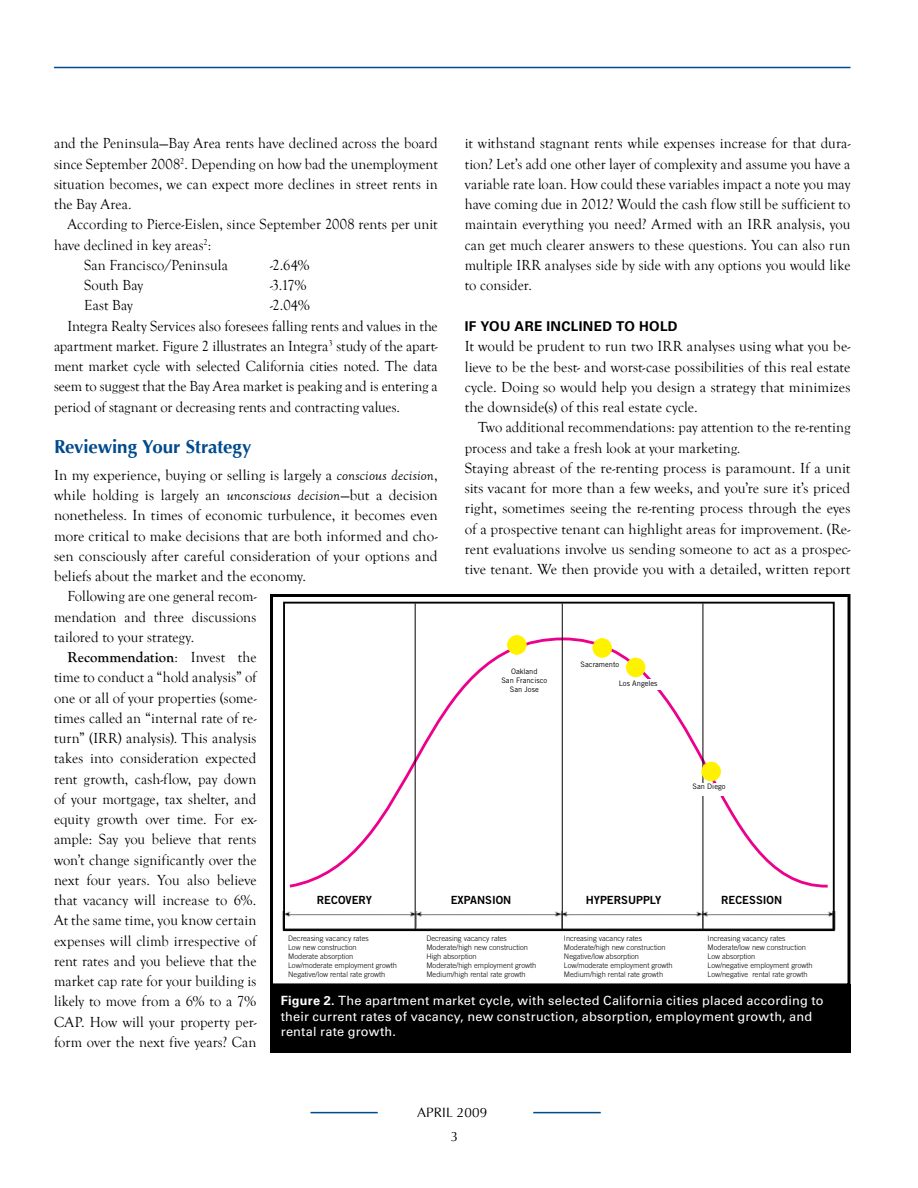
<style>
.page{position:relative;width:918px;height:1188px;background:#fff}
.page>*{position:absolute;margin:0;border:0;box-sizing:border-box;transform-origin:0 0}
.t1{font:700 18.75px "Optima";letter-spacing:-.005em;color:#004b8d}
.t2{font:15px/20.2px "Goudy Old Style T";color:#000;text-align:justify}
.t3{font:700 15px "Goudy Old Style T";color:#000}
.t4{font:700 13.5px "Univers";letter-spacing:.025em;color:#000}
.t5{font:13.5px/23.5px "Optima";letter-spacing:.01em;color:#000;text-align:center}
.t6{font:12.75px/15.3px "Univers";letter-spacing:.015em;color:#fff}
.t7{font:11.25px "Trade Gothic LT Std Bd 2";color:#000}
.t8{font:300 7.5px/9px "Trade Gothic";color:#000}
.t9{font:7.5px/9px "Trade Gothic";color:#000;text-align:center}
.s1{font-style:italic}
.s2{font-weight:400}
.s3{font-weight:700}
</style>
<div class="page">
<hr style="left:310px;top:1112px;width:68px;height:1px;background:#004b8d">
<hr style="left:533px;top:1112px;width:68px;height:1px;background:#004b8d">
<hr style="left:54px;top:67px;width:796px;height:1px;background:#004b8d">
<img style="left:282px;top:911px;width:554px;height:21px">
<svg style="left:289px;top:636px;width:539px;height:253px"></svg>
<div style="left:283px;top:602px;width:552px;height:329px;border:2px solid #000"></div>
<hr style="left:415px;top:603px;width:1px;height:326px;background:#000">
<hr style="left:562px;top:603px;width:1px;height:327px;background:#000">
<hr style="left:702px;top:603px;width:1px;height:327px;background:#000">
<div style="left:508px;top:636px;width:18px;height:18px;background:#fff200;border-radius:50%"></div>
<div style="left:507px;top:635px;width:20px;height:20px;border:1px solid #fff200;border-radius:50%"></div>
<div style="left:593px;top:639px;width:18px;height:18px;background:#fff200;border-radius:50%"></div>
<div style="left:593px;top:638px;width:19px;height:20px;border:1px solid #fff200;border-radius:50%"></div>
<div style="left:626px;top:658px;width:19px;height:19px;background:#fff200;border-radius:50%"></div>
<div style="left:626px;top:658px;width:19px;height:19px;border:1px solid #fff200;border-radius:50%"></div>
<div style="left:702px;top:762px;width:18px;height:19px;background:#fff200;border-radius:50%"></div>
<div style="left:701px;top:762px;width:20px;height:19px;border:1px solid #fff200;border-radius:50%"></div>
<div style="left:491px;top:668px;width:67px;height:63px;background:#fff"></div>
<div style="left:612px;top:680px;width:52px;height:10px;background:#fff"></div>
<div style="left:689px;top:783px;width:41px;height:13px;background:#fff"></div>
<div style="left:579px;top:661px;width:41px;height:13px;background:#fff"></div>
<div style="left:270px;top:594px;width:580px;height:392px;border:3px solid #000"></div>
<div style="left:270px;top:985px;width:580px;height:68px;background:#000"></div>
<p class="t2" style="left:54px;top:134px;width:385px">and the Peninsula—Bay Area rents have declined across the board since September 2008<sup>2</sup>. Depending on how bad the unemployment situation becomes, we can expect more declines in street rents in the Bay Area.</p>
<p class="t2" style="left:68px;top:215px;width:372px">According to Pierce-Eislen, since September 2008 rents per unit</p>
<p class="t2" style="left:54px;top:235px;width:159px">have declined in key areas<sup>2</sup>:</p>
<p class="t2" style="left:84px;top:255px;width:145px">San Francisco/Peninsula</p>
<p class="t2" style="left:270px;top:255px;width:41px">-2.64%</p>
<p class="t2" style="left:84px;top:275px;width:61px">South Bay</p>
<p class="t2" style="left:270px;top:275px;width:38px">-3.17%</p>
<p class="t2" style="left:84px;top:296px;width:50px">East Bay</p>
<p class="t2" style="left:270px;top:296px;width:41px">-2.04%</p>
<p class="t2" style="left:68px;top:316px;width:372px">Integra Realty Services also foresees falling rents and values in the</p>
<p class="t2" style="left:54px;top:336px;width:385px">apartment market. Figure 2 illustrates an Integra<sup>3</sup> study of the apart-</p>
<p class="t2" style="left:54px;top:356px;width:385px">ment market cycle with selected California cities noted. The data</p>
<p class="t2" style="left:54px;top:377px;width:385px">seem to suggest that the Bay Area market is peaking and is entering a</p>
<p class="t2" style="left:54px;top:397px;width:348px">period of stagnant or decreasing rents and contracting values.</p>
<p class="t1" style="left:54px;top:436px;width:199px">Reviewing Your Strategy</p>
<p class="t2" style="left:54px;top:465px;width:385px">In my experience, buying or selling is largely a <span class="s1">conscious decision</span>,</p>
<p class="t2" style="left:54px;top:485px;width:385px">while holding is largely an <span class="s1">unconscious decision</span>—but a decision</p>
<p class="t2" style="left:54px;top:506px;width:385px">nonetheless. In times of economic turbulence, it becomes even</p>
<p class="t2" style="left:54px;top:526px;width:385px">more critical to make decisions that are both informed and cho-</p>
<p class="t2" style="left:54px;top:546px;width:385px">sen consciously after careful consideration of your options and</p>
<p class="t2" style="left:54px;top:566px;width:254px">beliefs about the market and the economy.</p>
<p class="t2" style="left:68px;top:587px;width:191px">Following are one general recom-</p>
<p class="t2" style="left:54px;top:607px;width:204px">mendation and three discussions</p>
<p class="t2" style="left:54px;top:627px;width:142px">tailored to your strategy.</p>
<p class="t3" style="left:68px;top:649px;width:190px">Recommendation<span class="s2">: Invest the</span></p>
<p class="t2" style="left:54px;top:668px;width:204px">time to conduct a “hold analysis” of</p>
<p class="t2" style="left:54px;top:688px;width:204px">one or all of your properties (some-</p>
<p class="t2" style="left:54px;top:708px;width:204px">times called an “internal rate of re-</p>
<p class="t2" style="left:54px;top:728px;width:204px">turn” (IRR) analysis). This analysis</p>
<p class="t2" style="left:54px;top:749px;width:204px">takes into consideration expected</p>
<p class="t2" style="left:54px;top:769px;width:204px">rent growth, cash-flow, pay down</p>
<p class="t2" style="left:54px;top:789px;width:204px">of your mortgage, tax shelter, and</p>
<p class="t2" style="left:54px;top:809px;width:204px">equity growth over time. For ex-</p>
<p class="t2" style="left:54px;top:830px;width:204px">ample: Say you believe that rents</p>
<p class="t2" style="left:54px;top:850px;width:204px">won’t change significantly over the</p>
<p class="t2" style="left:54px;top:870px;width:204px">next four years. You also believe</p>
<p class="t2" style="left:54px;top:890px;width:204px">that vacancy will increase to 6%.</p>
<p class="t2" style="left:54px;top:911px;width:204px">At the same time, you know certain</p>
<p class="t2" style="left:54px;top:931px;width:204px">expenses will climb irrespective of</p>
<p class="t2" style="left:54px;top:951px;width:204px">rent rates and you believe that the</p>
<p class="t2" style="left:54px;top:971px;width:204px">market cap rate for your building is</p>
<p class="t2" style="left:54px;top:992px;width:204px">likely to move from a 6% to a 7%</p>
<p class="t2" style="left:54px;top:1012px;width:204px">CAP. How will your property per-</p>
<p class="t2" style="left:54px;top:1032px;width:204px">form over the next five years? Can</p>
<p class="t2" style="left:465px;top:134px;width:387px">it withstand stagnant rents while expenses increase for that dura&shy;tion? Let’s add one other layer of complexity and assume you have a variable rate loan. How could these variables impact a note you may have coming due in 2012? Would the cash flow still be sufficient to maintain everything you need? Armed with an IRR analysis, you can get much clearer answers to these questions. You can also run multiple IRR analyses side by side with any options you would like to consider.</p>
<p class="t4" style="left:465px;top:318px;width:214px">IF YOU ARE INCLINED TO HOLD</p>
<p class="t2" style="left:465px;top:337px;width:387px">It would be prudent to run two IRR analyses using what you be&shy;lieve to be the best- and worst-case possibilities of this real estate cycle. Doing so would help you design a strategy that minimizes the downside(s) of this real estate cycle.</p>
<p class="t2" style="left:465px;top:418px;width:387px;text-align:left;text-indent:14px">Two additional recommendations: pay attention to the re-renting process and take a fresh look at your marketing.<br>Staying abreast of the re-renting process is paramount. If a unit sits vacant for more than a few weeks, and you’re sure it’s priced right, sometimes seeing the re-renting process through the eyes of a prospective tenant can highlight areas for improvement. (Re&shy;rent evaluations involve us sending someone to act as a prospec&shy;tive tenant. We then provide you with a detailed, written report</p>
<p class="t9" style="left:581px;top:659px;width:40px">Sacramento</p>
<p class="t9" style="left:501px;top:666px;width:47px">Oakland<br>San Francisco<br>San Jose</p>
<p class="t9" style="left:619px;top:678px;width:40px">Los Angeles</p>
<p class="t9" style="left:693px;top:782px;width:35px">San Diego</p>
<p class="t7" style="left:317px;top:893px;width:57px">RECOVERY</p>
<p class="t7" style="left:451px;top:893px;width:62px">EXPANSION</p>
<p class="t7" style="left:586px;top:893px;width:77px">HYPERSUPPLY</p>
<p class="t7" style="left:721px;top:893px;width:63px">RECESSION</p>
<p class="t8" style="left:288px;top:934px;width:110px">Decreasing vacancy rates<br>Low new construction<br>Moderate absorption<br>Low/moderate employment growth<br>Negative/low rental rate growth</p>
<p class="t8" style="left:426px;top:934px;width:112px">Decreasing vacancy rates<br>Moderate/high new construction<br>High absorption<br>Moderate/high employment growth<br>Medium/high rental rate growth</p>
<p class="t8" style="left:564px;top:934px;width:110px">Increasing vacancy rates<br>Moderate/high new construction<br>Negative/low absorption<br>Low/moderate employment growth<br>Medium/high rental rate growth</p>
<p class="t8" style="left:708px;top:934px;width:107px">Increasing vacancy rates<br>Moderate/low new construction<br>Low absorption<br>Low/negative employment growth<br>Low/negative rental rate growth</p>
<p class="t6" style="left:281px;top:993px;width:544px"><span class="s3">Figure 2.</span> The apartment market cycle, with selected California cities placed according to their current rates of vacancy, new construction, absorption, employment growth, and rental rate growth.</p>
<p class="t5" style="left:417px;top:1101px;width:72px">APRIL 2009<br>3</p>
</div>
